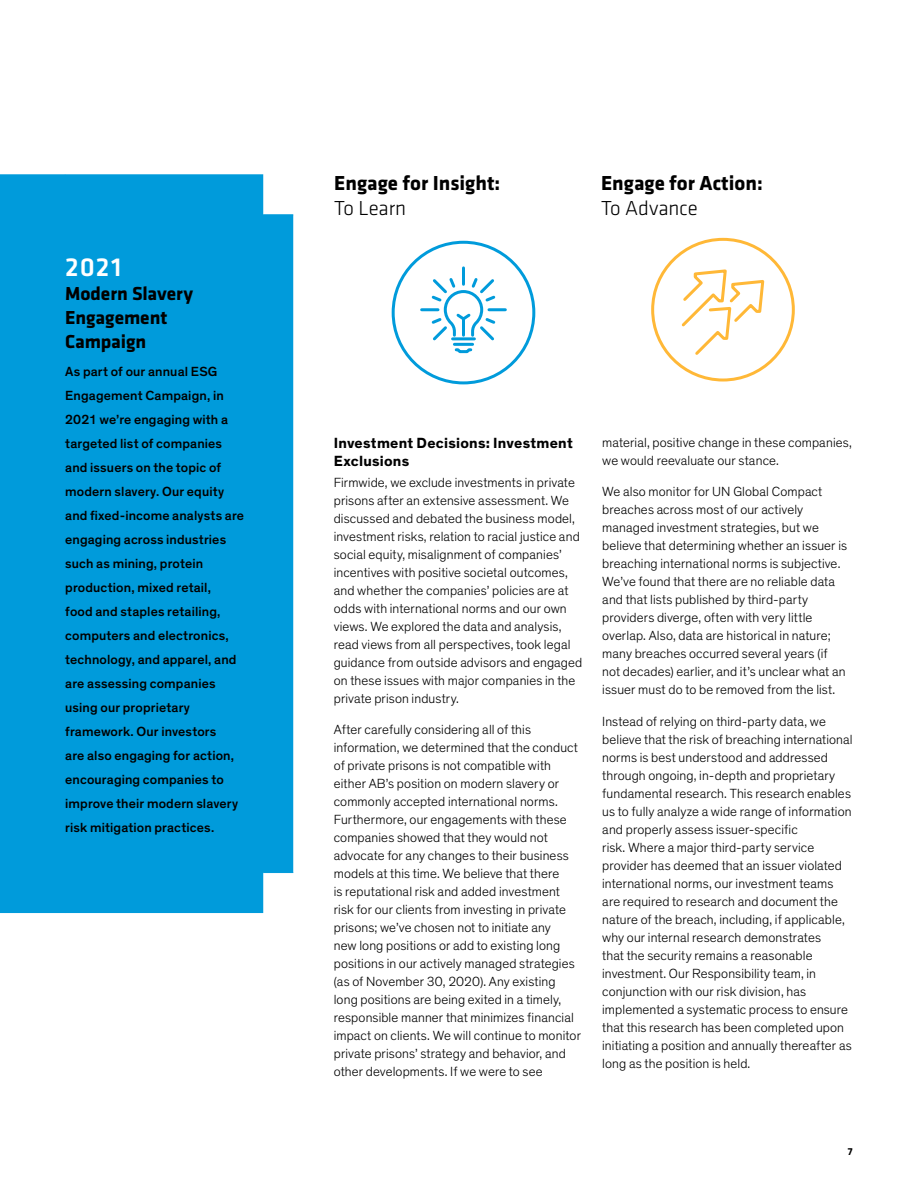
<style>
.page{position:relative;width:918px;height:1188px;background:#fff}
.page>*{position:absolute;margin:0;border:0;box-sizing:border-box;transform-origin:0 0}
.Sidebar_Number_18_22{font:500 27px "Klavika";color:#fff}
.t1{font:700 21px/25.2px "Klavika";color:#000}
.Sidebar_Title_Klavia{font:700 19.5px/24px "Klavika";letter-spacing:-.005em;color:#000}
.Subhead_Level_1_Thei{font:700 15px/18px "Theinhardt";letter-spacing:.015em;color:#000}
.Body_Copy_9_12{font:300 13.5px/18px "Theinhardt";letter-spacing:.01em;color:#000}
.Box_Body_9_16_Black{font:500 13.5px/24px "Theinhardt";letter-spacing:.01em;color:#000}
.t2{font:700 10.5px "Klavika";color:#000}
.s1{font-weight:300}
</style>
<div class="page">
<div style="left:0;top:174px;width:293px;height:739px;background:#009bdb"></div>
<hr style="left:0;top:214px;width:65px;height:1px;background:#009bdb">
<hr style="left:65px;top:214px;width:198px;height:1px;background:#009bdb">
<hr style="left:263px;top:214px;width:30px;height:1px;background:#009bdb">
<hr style="left:0;top:872px;width:65px;height:1px;background:#009bdb">
<hr style="left:65px;top:872px;width:198px;height:1px;background:#009bdb">
<hr style="left:263px;top:872px;width:30px;height:1px;background:#009bdb">
<div style="left:392px;top:241px;width:143px;height:143px;border:3px solid #009bdb;border-radius:50%"></div>
<hr style="left:462px;top:268px;width:3px;height:16px;background:#009bdb">
<hr style="left:422px;top:308px;width:16px;height:3px;background:#009bdb">
<hr style="left:489px;top:308px;width:16px;height:3px;background:#009bdb">
<svg style="left:429px;top:278px;width:69px;height:76px"></svg>
<hr style="left:462px;top:319px;width:3px;height:16px;background:#009bdb">
<div style="left:651px;top:238px;width:144px;height:144px;border:3px solid #ffb837;border-radius:50%"></div>
<svg style="left:681px;top:269px;width:84px;height:86px"></svg>
<p class="Sidebar_Number_18_22" style="left:65px;top:248px;width:58px">2021</p>
<p class="Sidebar_Title_Klavia" style="left:65px;top:280px;width:129px">Modern Slavery<br>Engagement<br>Campaign</p>
<p class="Box_Body_9_16_Black" style="left:65px;top:360px;width:180px">As part of our annual ESG<br>Engagement Campaign, in<br>2021 we’re engaging with a targeted list of companies and issuers on the topic of modern slavery. Our equity and fixed-income analysts are engaging across industries such as mining, protein production, mixed retail,<br>food and staples retailing, computers and electronics, technology, and apparel, and are assessing companies using our proprietary framework. Our investors<br>are also engaging for action, encouraging companies to improve their modern slavery risk mitigation practices.</p>
<p class="t1" style="left:334px;top:169px;width:168px">Engage for Insight:<br><span class="s1">To Learn</span></p>
<p class="t1" style="left:601px;top:169px;width:163px">Engage for Action:<br><span class="s1">To Advance</span></p>
<p class="Subhead_Level_1_Thei" style="left:334px;top:434px;width:241px">Investment Decisions: Investment<br>Exclusions</p>
<p class="Body_Copy_9_12" style="left:334px;top:474px;width:250px">Firmwide, we exclude investments in private prisons after an extensive assessment. We discussed and debated the business model, investment risks, relation to racial justice and social equity, misalignment of companies’ incentives with positive societal outcomes, and whether the companies’ policies are at odds with international norms and our own views. We explored the data and analysis, read views from all perspectives, took legal guidance from outside advisors and engaged on these issues with major companies in the private prison industry.</p>
<p class="Body_Copy_9_12" style="left:334px;top:721px;width:249px">After carefully considering all of this information, we determined that the conduct of private prisons is not compatible with either AB’s position on modern slavery or commonly accepted international norms.<br>Furthermore, our engagements with these companies showed that they would not advocate for any changes to their business models at this time. We believe that there<br>is reputational risk and added investment risk for our clients from investing in private prisons; we’ve chosen not to initiate any<br>new long positions or add to existing long positions in our actively managed strategies (as of November 30, 2020). Any existing long positions are being exited in a timely, responsible manner that minimizes fi nancial impact on clients. We will continue to monitor private prisons’ strategy and behavior, and other developments. If we were to see</p>
<p class="Body_Copy_9_12" style="left:602px;top:433px;width:251px">material, positive change in these companies, we would reevaluate our stance.</p>
<p class="Body_Copy_9_12" style="left:602px;top:483px;width:246px">We also monitor for UN Global Compact breaches across most of our actively managed investment strategies, but we believe that determining whether an issuer is breaching international norms is subjective.<br>We’ve found that there are no reliable data and that lists published by third-party providers diverge, often with very little overlap. Also, data are historical in nature; many breaches occurred several years (if not decades) earlier, and it’s unclear what an issuer must do to be removed from the list.</p>
<p class="Body_Copy_9_12" style="left:602px;top:712px;width:252px">Instead of relying on third-party data, we believe that the risk of breaching international norms is best understood and addressed through ongoing, in-depth and proprietary fundamental research. This research enables us to fully analyze a wide range of information and properly assess issuer-specific<br>risk. Where a major third-party service provider has deemed that an issuer violated international norms, our investment teams are required to research and document the nature of the breach, including, if applicable, why our internal research demonstrates<br>that the security remains a reasonable investment. Our Responsibility team, in conjunction with our risk division, has implemented a systematic process to ensure that this research has been completed upon initiating a position and annually thereafter as long as the position is held.</p>
<p class="t2" style="left:848px;top:1144px;width:6px">7</p>
</div>
